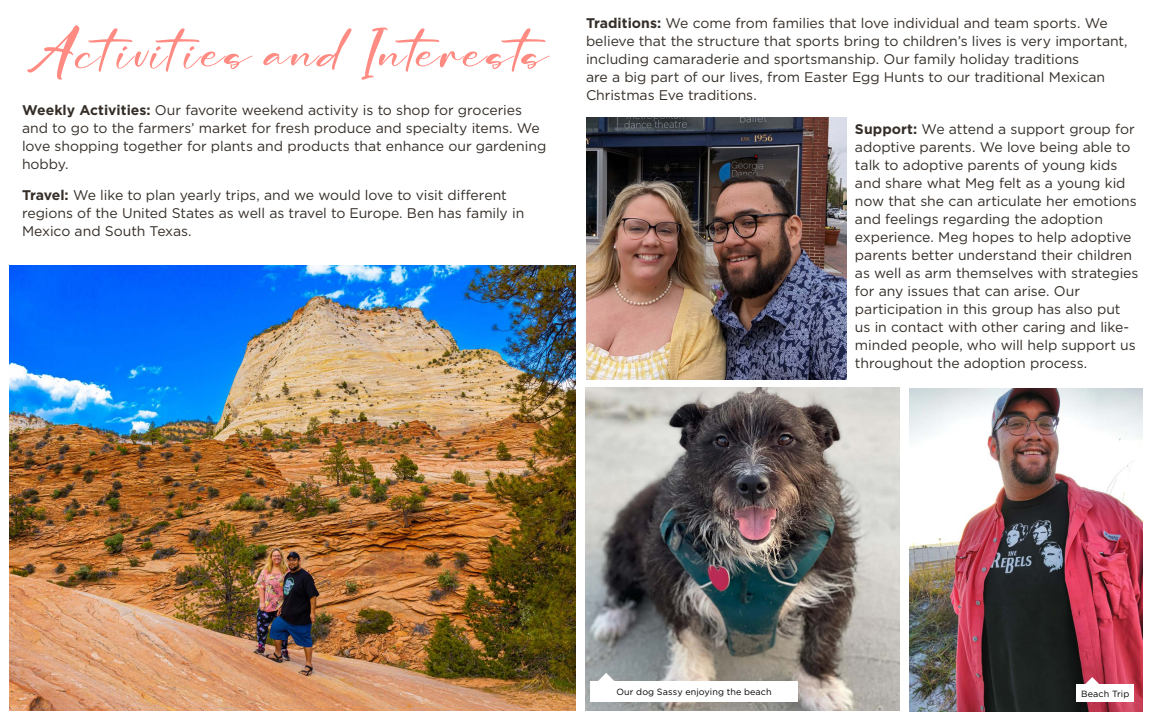
<style>
.page{position:relative;width:1152px;height:720px;background:#fff}
.page>*{position:absolute;margin:0;border:0;box-sizing:border-box;transform-origin:0 0}
.t1{font:54px "Shogeking Oniki";letter-spacing:.04em;color:#ff8b83}
.t2{font:14px/18px "Gotham";letter-spacing:-.005em;color:#352e28}
.t3{font:9px "Gotham";letter-spacing:.01em;color:#000}
.s1{font-weight:700}
</style>
<div class="page">
<img style="left:586px;top:117px;width:260px;height:263px">
<img style="left:9px;top:265px;width:567px;height:446px">
<img style="left:585px;top:388px;width:315px;height:323px">
<img style="left:909px;top:388px;width:234px;height:324px">
<svg style="left:598px;top:673px;width:16px;height:8px"></svg>
<div style="left:590px;top:681px;width:208px;height:20px;background:#fff"></div>
<svg style="left:1084px;top:677px;width:16px;height:7px"></svg>
<div style="left:1076px;top:684px;width:58px;height:18px;background:#fff"></div>
<h1 class="t1" style="left:27px;top:14px;width:533px">Activities and Interests</h1>
<p class="t2" style="left:586px;top:14px;width:543px"><span class="s1">Traditions:</span> We come from families that love individual and team sports. We believe that the structure that sports bring to children’s lives is very important, including camaraderie and sportsmanship. Our family holiday traditions<br>are a big part of our lives, from Easter Egg Hunts to our traditional Mexican Christmas Eve traditions.</p>
<p class="t2" style="left:855px;top:119px;width:285px"><span class="s1">Support:</span> We attend a support group for adoptive parents. We love being able to talk to adoptive parents of young kids and share what Meg felt as a young kid now that she can articulate her emotions and feelings regarding the adoption experience. Meg hopes to help adoptive parents better understand their children as well as arm themselves with strategies for any issues that can arise. Our participation in this group has also put us in contact with other caring and like&shy;minded people, who will help support us throughout the adoption process.</p>
<p class="t2" style="left:22px;top:101px;width:526px"><span class="s1">Weekly Activities:</span> Our favorite weekend activity is to shop for groceries and to go to the farmers’ market for fresh produce and specialty items. We love shopping together for plants and products that enhance our gardening hobby.</p>
<p class="t2" style="left:22px;top:185px;width:504px"><span class="s1">Travel:</span> We like to plan yearly trips, and we would love to visit different regions of the United States as well as travel to Europe. Ben has family in<br>Mexico and South Texas.</p>
<p class="t3" style="left:616px;top:686px;width:157px">Our dog Sassy enjoying the beach</p>
<p class="t3" style="left:1081px;top:688px;width:50px">Beach Trip</p>
</div>
